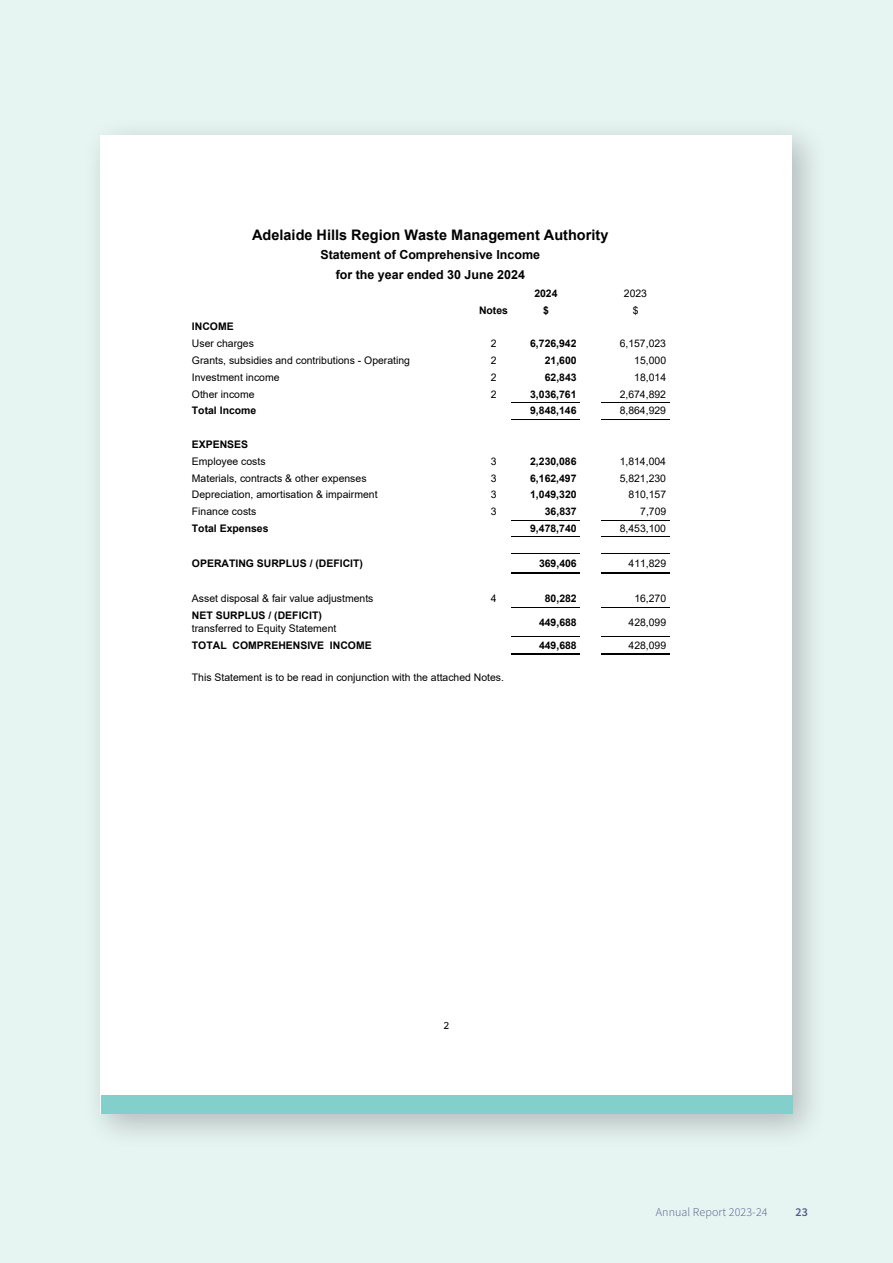
<style>
.page{position:relative;width:893px;height:1263px;background:#e6f4f2}
.page>*{position:absolute;margin:0;border:0;box-sizing:border-box;transform-origin:0 0}
.t1{font:700 14.55px "Arial";color:#000}
.t2{font:700 12.45px/19.8px "Arial";color:#000;text-align:center}
.t3{font:12px "Source Sans Variable";letter-spacing:.01em;color:#535d86}
.t4{font:11.25px "Courier";color:#000}
.t5{font:10.5px "Arial";color:#000}
.t6{font:700 10.5px "Arial";color:#000}
</style>
<div class="page">
<div style="left:82px;top:116px;width:747px;height:1034px;background:#000;opacity:.23"></div>
<div style="left:101px;top:135px;width:691px;height:979px;background:#fff"></div>
<hr style="left:512px;top:402px;width:68px;height:1px;background:#000">
<hr style="left:512px;top:419px;width:68px;height:1px;background:#000">
<hr style="left:512px;top:519px;width:68px;height:1px;background:#000">
<hr style="left:512px;top:536px;width:68px;height:1px;background:#000">
<hr style="left:512px;top:553px;width:68px;height:1px;background:#000">
<hr style="left:512px;top:572px;width:68px;height:2px;background:#000">
<hr style="left:512px;top:607px;width:68px;height:1px;background:#000">
<hr style="left:512px;top:636px;width:68px;height:1px;background:#000">
<hr style="left:512px;top:653px;width:68px;height:2px;background:#000">
<hr style="left:601px;top:402px;width:69px;height:1px;background:#000">
<hr style="left:601px;top:419px;width:69px;height:1px;background:#000">
<hr style="left:601px;top:519px;width:69px;height:1px;background:#000">
<hr style="left:601px;top:536px;width:69px;height:1px;background:#000">
<hr style="left:601px;top:553px;width:69px;height:1px;background:#000">
<hr style="left:601px;top:572px;width:69px;height:2px;background:#000">
<hr style="left:601px;top:607px;width:69px;height:1px;background:#000">
<hr style="left:601px;top:636px;width:69px;height:1px;background:#000">
<hr style="left:601px;top:653px;width:69px;height:2px;background:#000">
<div style="left:101px;top:1095px;width:691px;height:19px;background:#82cfcb"></div>
<h1 class="t1" style="left:252px;top:225px;width:358px">Adelaide Hills Region Waste Management Authority</h1>
<p class="t2" style="left:320px;top:245px;width:221px">Statement of Comprehensive Income for the year ended 30 June 2024</p>
<p class="t6" style="left:534px;top:286px;width:25px">2024</p>
<p class="t5" style="left:624px;top:286px;width:25px">2023</p>
<p class="t6" style="left:479px;top:302px;width:30px">Notes</p>
<p class="t6" style="left:543px;top:302px;width:7px">$</p>
<p class="t5" style="left:633px;top:303px;width:7px">$</p>
<p class="t6" style="left:192px;top:319px;width:43px">INCOME</p>
<p class="t5" style="left:192px;top:336px;width:64px">User charges</p>
<p class="t5" style="left:491px;top:336px;width:7px">2</p>
<p class="t6" style="left:530px;top:336px;width:48px">6,726,942</p>
<p class="t5" style="left:620px;top:336px;width:48px">6,157,023</p>
<p class="t5" style="left:192px;top:353px;width:220px">Grants, subsidies and contributions - Operating</p>
<p class="t5" style="left:491px;top:353px;width:7px">2</p>
<p class="t6" style="left:545px;top:353px;width:33px">21,600</p>
<p class="t5" style="left:634px;top:353px;width:33px">15,000</p>
<p class="t5" style="left:192px;top:370px;width:89px">Investment income</p>
<p class="t5" style="left:491px;top:370px;width:7px">2</p>
<p class="t6" style="left:545px;top:370px;width:33px">62,843</p>
<p class="t5" style="left:634px;top:370px;width:33px">18,014</p>
<p class="t5" style="left:192px;top:387px;width:64px">Other income</p>
<p class="t5" style="left:491px;top:387px;width:7px">2</p>
<p class="t6" style="left:530px;top:386px;width:48px">3,036,761</p>
<p class="t5" style="left:620px;top:387px;width:48px">2,674,892</p>
<p class="t6" style="left:192px;top:403px;width:66px">Total Income</p>
<p class="t6" style="left:530px;top:403px;width:48px">9,848,146</p>
<p class="t5" style="left:620px;top:403px;width:48px">8,864,929</p>
<p class="t6" style="left:192px;top:437px;width:58px">EXPENSES</p>
<p class="t5" style="left:192px;top:454px;width:75px">Employee costs</p>
<p class="t5" style="left:491px;top:454px;width:7px">3</p>
<p class="t6" style="left:530px;top:454px;width:48px">2,230,086</p>
<p class="t5" style="left:620px;top:454px;width:48px">1,814,004</p>
<p class="t5" style="left:192px;top:471px;width:176px">Materials, contracts &amp; other expenses</p>
<p class="t5" style="left:491px;top:471px;width:7px">3</p>
<p class="t6" style="left:530px;top:471px;width:48px">6,162,497</p>
<p class="t5" style="left:620px;top:471px;width:48px">5,821,230</p>
<p class="t5" style="left:192px;top:487px;width:187px">Depreciation, amortisation &amp; impairment</p>
<p class="t5" style="left:491px;top:487px;width:7px">3</p>
<p class="t6" style="left:530px;top:487px;width:48px">1,049,320</p>
<p class="t5" style="left:628px;top:487px;width:39px">810,157</p>
<p class="t5" style="left:192px;top:504px;width:66px">Finance costs</p>
<p class="t5" style="left:491px;top:504px;width:7px">3</p>
<p class="t6" style="left:545px;top:504px;width:33px">36,837</p>
<p class="t5" style="left:640px;top:504px;width:28px">7,709</p>
<p class="t6" style="left:192px;top:521px;width:78px">Total Expenses</p>
<p class="t6" style="left:530px;top:521px;width:48px">9,478,740</p>
<p class="t5" style="left:620px;top:521px;width:48px">8,453,100</p>
<p class="t6" style="left:192px;top:556px;width:173px">OPERATING SURPLUS / (DEFICIT)</p>
<p class="t6" style="left:539px;top:556px;width:39px">369,406</p>
<p class="t5" style="left:628px;top:556px;width:39px">411,829</p>
<p class="t5" style="left:192px;top:591px;width:183px">Asset disposal &amp; fair value adjustments</p>
<p class="t5" style="left:491px;top:591px;width:7px">4</p>
<p class="t6" style="left:545px;top:591px;width:33px">80,282</p>
<p class="t5" style="left:634px;top:591px;width:33px">16,270</p>
<p class="t6" style="left:192px;top:608px;width:131px">NET SURPLUS / (DEFICIT)</p>
<p class="t5" style="left:192px;top:621px;width:146px">transferred to Equity Statement</p>
<p class="t6" style="left:539px;top:615px;width:39px">449,688</p>
<p class="t5" style="left:628px;top:615px;width:39px">428,099</p>
<p class="t6" style="left:192px;top:638px;width:181px">TOTAL COMPREHENSIVE INCOME</p>
<p class="t6" style="left:539px;top:638px;width:39px">449,688</p>
<p class="t5" style="left:628px;top:638px;width:39px">428,099</p>
<p class="t5" style="left:192px;top:670px;width:314px">This Statement is to be read in conjunction with the attached Notes.</p>
<p class="t4" style="left:443px;top:1017px;width:8px">2</p>
<p class="t3" style="left:656px;top:1205px;width:113px">Annual Report 2023-24</p>
<p class="t3" style="left:795px;top:1205px;width:14px">23</p>
</div>
